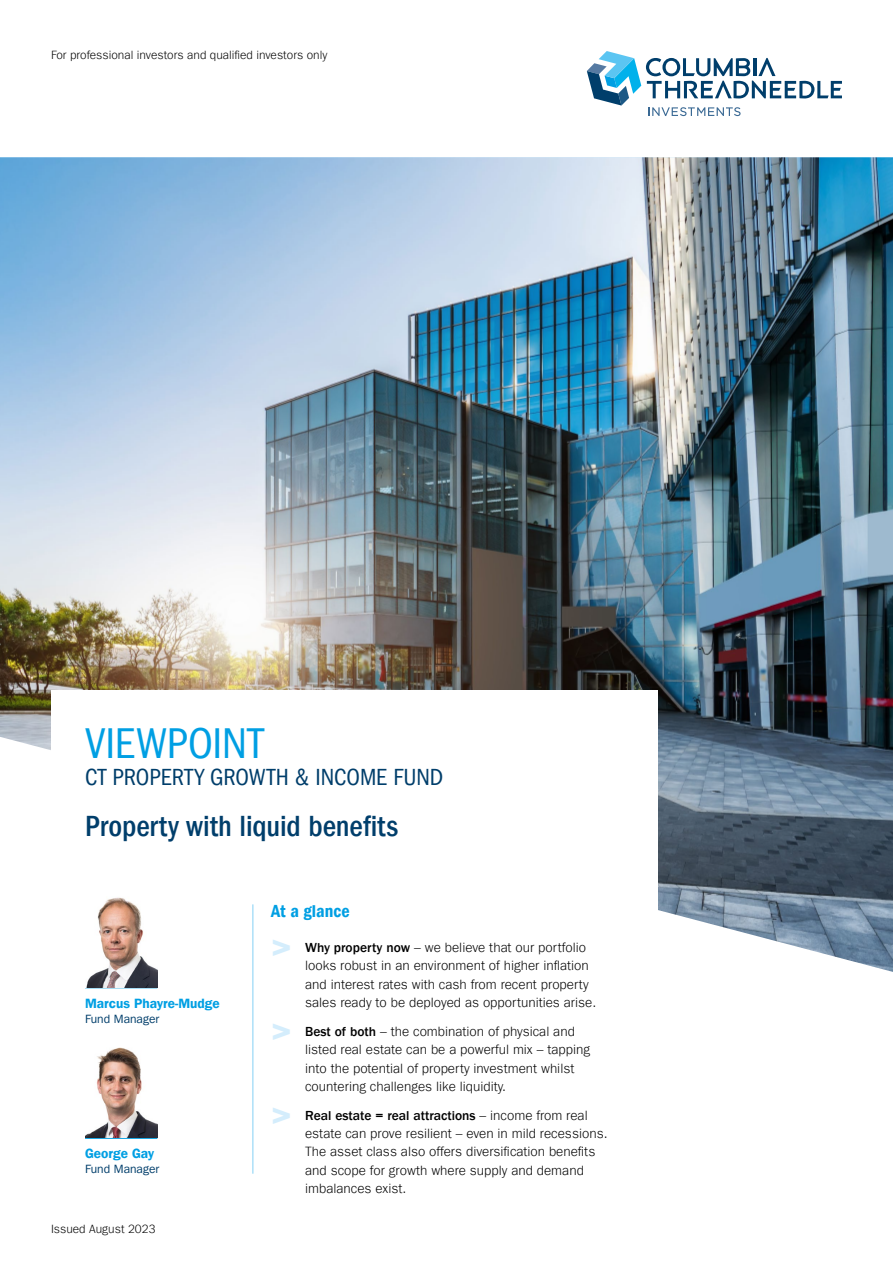
<style>
.page{position:relative;width:893px;height:1263px;background:#fff}
.page>*{position:absolute;margin:0;border:0;box-sizing:border-box;transform-origin:0 0}
.t1{font:condensed 44.25px "ITC Frank Gofor Ameriprise";color:#009fe3}
.t2{font:34.5px "ITC Frank Gofor Ameriprise Dm";color:#d4edfc}
.t3{font:500 condensed 30px "ITC Frank Gofor Ameriprise";color:#003e6b}
.t4{font:condensed 24px "ITC Frank Gofor Ameriprise";color:#003e6b}
.t5{font:18px "ITC Frank Gofor Ameriprise Dm Cn";color:#009fe3}
.t6{font:300 13.5px/18.3px "ITC Frank Gofor Ameriprise";color:#000}
.t7{font:13.5px "ITC Frank Gofor Ameriprise Dm";color:#009fe3}
.t8{font:300 12px "ITC Frank Gofor Ameriprise";color:#000}
.t9{font:12px "ITC Frank Gofor Ameriprise";color:#003e6b}
.s1{font-weight:500}
</style>
<div class="page">
<svg style="left:587px;top:51px;width:255px;height:65px"></svg>
<img style="left:0;top:157px;width:893px;height:580px">
<svg style="left:1px;top:737px;width:892px;height:437px"></svg>
<div style="left:51px;top:690px;width:607px;height:251px;background:#fff"></div>
<hr style="left:85px;top:987px;width:72px;height:1px;background:#009fe3">
<img style="left:85px;top:897px;width:72px;height:90px">
<hr style="left:85px;top:1138px;width:72px;height:1px;background:#009fe3">
<img style="left:85px;top:1047px;width:72px;height:91px">
<hr style="left:253px;top:904px;width:1px;height:270px;background:#83d0f5">
<p class="t8" style="left:51px;top:48px;width:278px">For professional investors and qualified investors only</p>
<h1 class="t1" style="left:85px;top:719px;width:180px">VIEWPOINT</h1>
<h3 class="t4" style="left:85px;top:763px;width:360px">CT PROPERTY GROWTH &amp; INCOME FUND</h3>
<h3 class="t3" style="left:85px;top:809px;width:315px">Property with liquid benefits</h3>
<p class="t7" style="left:85px;top:995px;width:136px">Marcus Phayre-Mudge</p>
<p class="t9" style="left:85px;top:1012px;width:76px">Fund Manager</p>
<p class="t7" style="left:85px;top:1145px;width:71px">George Gay</p>
<p class="t9" style="left:85px;top:1162px;width:76px">Fund Manager</p>
<p class="t8" style="left:51px;top:1222px;width:106px">Issued August 2023</p>
<h3 class="t5" style="left:271px;top:900px;width:80px">At a glance</h3>
<h2 class="t2" style="left:271px;top:926px;width:22px">&gt;</h2>
<p class="t6" style="left:305px;top:938px;width:293px"><span class="s1">Why property now</span> – we believe that our portfolio looks robust in an environment of higher inflation and interest rates with cash from recent property sales ready to be deployed as opportunities arise.</p>
<h2 class="t2" style="left:271px;top:1010px;width:22px">&gt;</h2>
<p class="t6" style="left:305px;top:1022px;width:286px"><span class="s1">Best of both</span> – the combination of physical and listed real estate can be a powerful mix – tapping into the potential of property investment whilst countering challenges like liquidity.</p>
<h2 class="t2" style="left:271px;top:1093px;width:22px">&gt;</h2>
<p class="t6" style="left:305px;top:1106px;width:304px"><span class="s1">Real estate = real attractions</span> – income from real estate can prove resilient – even in mild recessions.<br>The asset class also offers diversification benefits and scope for growth where supply and demand imbalances exist.</p>
</div>
